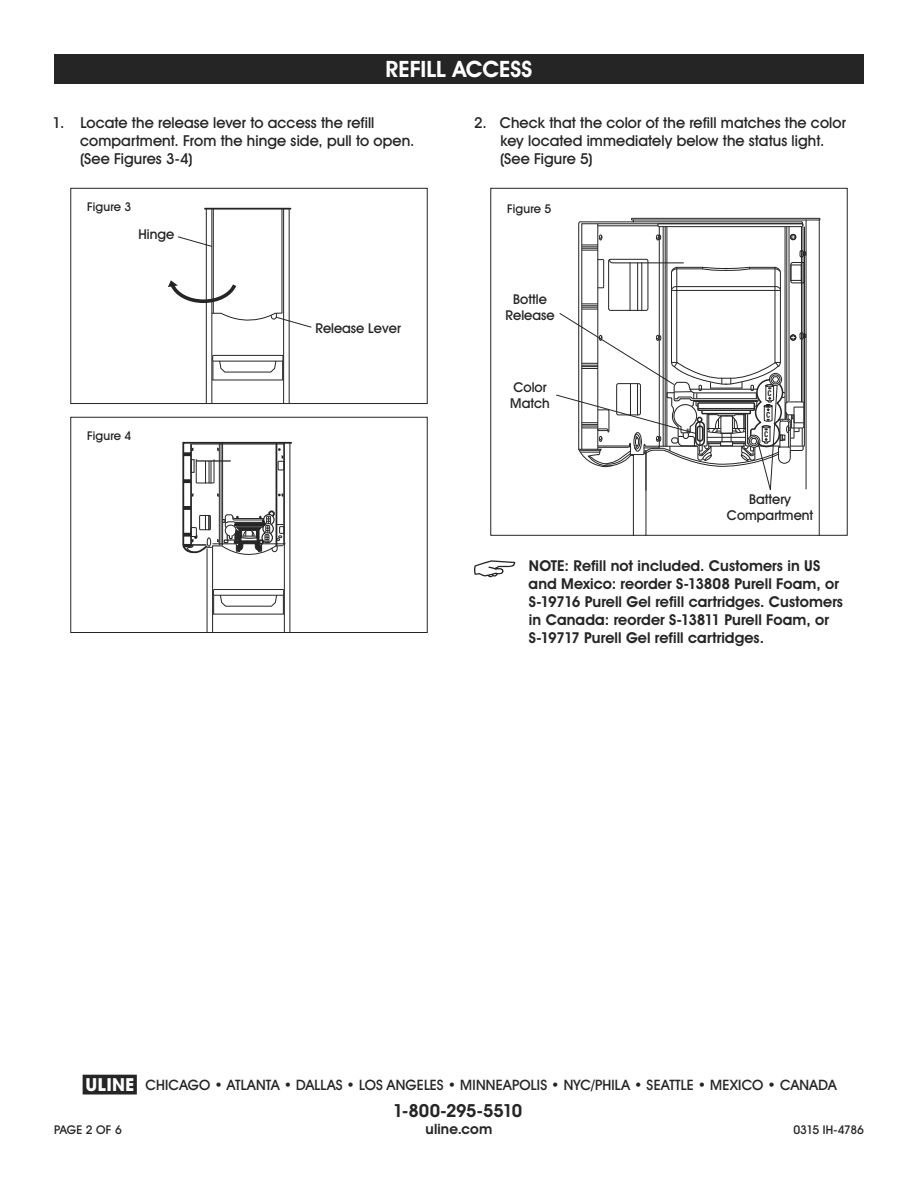
<style>
.page{position:relative;width:918px;height:1188px;background:#fff}
.page>*{position:absolute;margin:0;border:0;box-sizing:border-box;transform-origin:0 0}
.t1{font:700 22.5px "Uline Two Knine";color:#fff}
.t2{font:700 18px "Uline Two Knine";letter-spacing:-.02em;color:#252525}
.t3{font:15px/18px "Uline Two Knine";letter-spacing:.005em;color:#252525}
.t4{font:700 15px/18px "Uline Two Knine";letter-spacing:.005em;color:#252525}
.t5{font:14.25px "Uline Two Knine";letter-spacing:.01em;color:#252525}
.t6{font:700 14.25px "Uline Two Knine";letter-spacing:.01em;color:#252525}
.t7{font:13.5px/16.2px "Uline Two Knine";color:#252525;text-align:center}
.t8{font:12px "Uline Two Knine";color:#252525}
.t9{font:12px "Uline Two Knine";letter-spacing:-.04em;color:#252525}
.t10{font:700 condensed 7.5px "Helvetica";color:#252525}
.s1{font-size:18px}
</style>
<div class="page">
<svg style="left:474px;top:560px;width:41px;height:17px"></svg>
<svg style="left:182px;top:441px;width:110px;height:190px"></svg>
<div style="left:70px;top:417px;width:358px;height:216px;border:1px solid #252525"></div>
<hr style="left:206px;top:209px;width:1px;height:195px;background:#252525">
<hr style="left:211px;top:209px;width:1px;height:195px;background:#252525">
<hr style="left:283px;top:209px;width:1px;height:195px;background:#252525">
<hr style="left:289px;top:209px;width:1px;height:195px;background:#252525">
<hr style="left:205px;top:208px;width:86px;height:2px;background:#252525">
<hr style="left:213px;top:209px;width:1px;height:104px;background:#252525">
<hr style="left:282px;top:209px;width:1px;height:104px;background:#252525">
<div style="left:212px;top:355px;width:71px;height:7px;border:1px solid #252525"></div>
<hr style="left:212px;top:380px;width:71px;height:1px;background:#252525">
<svg style="left:212px;top:361px;width:1px;height:19px"></svg>
<svg style="left:219px;top:360px;width:64px;height:20px"></svg>
<svg style="left:177px;top:236px;width:36px;height:11px"></svg>
<svg style="left:211px;top:312px;width:101px;height:17px"></svg>
<svg style="left:168px;top:280px;width:68px;height:25px"></svg>
<div style="left:70px;top:188px;width:358px;height:216px;border:1px solid #252525"></div>
<div style="left:54px;top:54px;width:810px;height:30px;background:#252525"></div>
<div style="left:631px;top:218px;width:189px;height:2px;border:1px solid #252525"></div>
<hr style="left:819px;top:220px;width:1px;height:315px;background:#252525">
<hr style="left:806px;top:220px;width:1px;height:269px;background:#252525">
<div style="left:490px;top:188px;width:358px;height:348px;border:1px solid #252525"></div>
<svg style="left:555px;top:220px;width:251px;height:315px"></svg>
<h1 class="t1" style="left:386px;top:56px;width:148px">REFILL ACCESS</h1>
<p class="t3" style="left:80px;top:114px;width:336px;text-indent:-27px">1. Locate the release lever to access the refill compartment. From the hinge side, pull to open. (See Figures 3-4)</p>
<p class="t3" style="left:500px;top:114px;width:348px;text-indent:-26px">2. Check that the color of the refill matches the color key located immediately below the status light. (See Figure 5)</p>
<p class="t8" style="left:87px;top:200px;width:46px">Figure 3</p>
<p class="t8" style="left:507px;top:201px;width:46px">Figure 5</p>
<p class="t7" style="left:139px;top:226px;width:37px">Hinge</p>
<p class="t8" style="left:87px;top:429px;width:46px">Figure 4</p>
<p class="t7" style="left:315px;top:320px;width:87px">Release Lever</p>
<p class="t7" style="left:506px;top:291px;width:51px">Bottle<br>Release</p>
<p class="t7" style="left:510px;top:379px;width:41px;text-align:left">Color<br>Match</p>
<p class="t10" style="left:768px;top:388px;width:6px">C</p>
<p class="t10" style="left:764px;top:429px;width:6px">C</p>
<p class="t7" style="left:727px;top:491px;width:88px">Battery<br>Compartment</p>
<p class="t4" style="left:529px;top:557px;width:316px">NOTE: Refill not included. Customers in US and Mexico: reorder S-13808 Purell Foam, or S-19716 Purell Gel refill cartridges. Customers in Canada: reorder S-13811 Purell Foam, or S-19717 Purell Gel refill cartridges.</p>
<p class="t5" style="left:83px;top:1076px;width:755px"><span class="s1">π</span> CHICAGO • ATLANTA • DALLAS • LOS ANGELES • MINNEAPOLIS • NYC/PHILA • SEATTLE • MEXICO • CANADA</p>
<p class="t2" style="left:393px;top:1099px;width:131px">1-800-295-5510</p>
<p class="t6" style="left:426px;top:1120px;width:68px">uline.com</p>
<p class="t8" style="left:54px;top:1122px;width:69px">PAGE 2 OF 6</p>
<p class="t9" style="left:793px;top:1122px;width:72px">0315 IH-4786</p>
</div>
